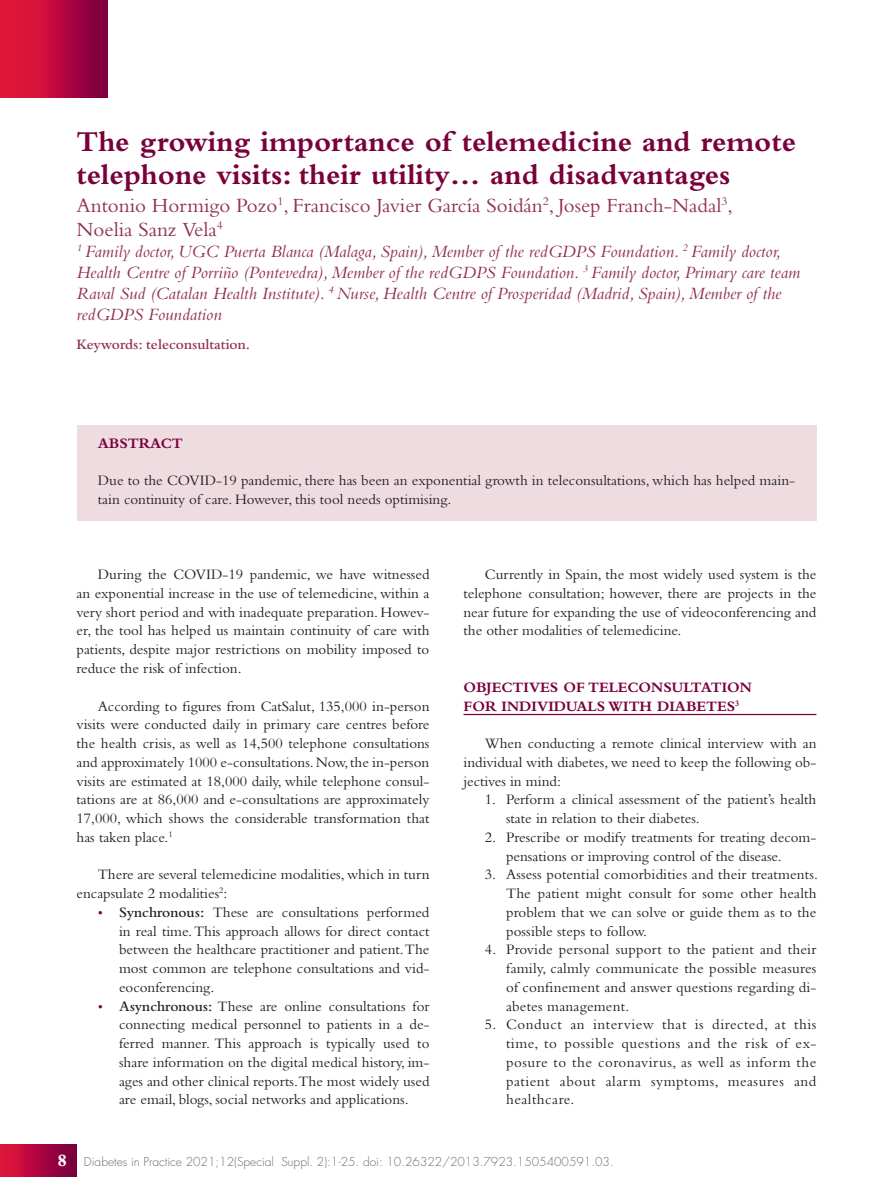
<style>
.page{position:relative;width:893px;height:1191px;background:#fff}
.page>*{position:absolute;margin:0;border:0;box-sizing:border-box;transform-origin:0 0}
.t1{font:700 30px/33px "Bembo";color:#7a003b}
.t2{font:21px/24px "Bembo";color:#912f57}
.t3{font:italic 18px/21px "Bembo";color:#912f57}
.t4{font:15px/18.8px "Bembo";color:#231f20;text-align:justify}
.t5{font:700 15px/18.8px "Bembo";color:#7a003b}
.t6{font:600 15px "Bembo";color:#912f57}
.t7{font:300 12px "Futura";color:#6c6d70}
.s1{font-weight:600;color:#7a003b}
.s2{font-weight:600}
.s3{font-family:"Bembo";font-weight:800;font-size:18px;color:#fff}
</style>
<div class="page">
<svg style="left:0;top:0;width:108px;height:97px;background:#b90a3c"></svg>
<div style="left:0;top:1144px;width:77px;height:32px;background:linear-gradient(to right,#e7143c,#750040)"></div>
<div style="left:77px;top:425px;width:739px;height:39px;background:#eedce1"></div>
<div style="left:77px;top:461px;width:739px;height:59px;background:#eedce1"></div>
<hr style="left:463px;top:714px;width:353px;height:1px;background:#7a003b">
<h1 class="t1" style="left:77px;top:124px;width:721px">The growing importance of telemedicine and remote telephone visits: their utility… and disadvantages</h1>
<h2 class="t2" style="left:77px;top:193px;width:658px">Antonio Hormigo Pozo<sup>1</sup>, Francisco Javier García Soidán<sup>2</sup>, Josep Franch-Nadal<sup>3</sup>,<br>Noelia Sanz Vela<sup>4</sup></h2>
<p class="t3" style="left:77px;top:240px;width:725px"><sup>1</sup> Family doctor, UGC Puerta Blanca (Malaga, Spain), Member of the redGDPS Foundation. <sup>2</sup> Family doctor, Health Centre of Porriño (Pontevedra), Member of the redGDPS Foundation. <sup>3</sup> Family doctor, Primary care team Raval Sud (Catalan Health Institute). <sup>4</sup> Nurse, Health Centre of Prosperidad (Madrid, Spain), Member of the redGDPS Foundation</p>
<p class="t6" style="left:77px;top:336px;width:175px">Keywords: teleconsultation.</p>
<p class="t5" style="left:98px;top:434px;width:86px">ABSTRACT</p>
<p class="t4" style="left:98px;top:471px;width:699px">Due to the COVID-19 pandemic, there has been an exponential growth in teleconsultations, which has helped main&shy;tain continuity of care. However, this tool needs optimising.</p>
<p class="t4" style="left:77px;top:565px;width:354px;text-indent:21px">During the COVID-19 pandemic, we have witnessed an exponential increase in the use of telemedicine, within a very short period and with inadequate preparation. Howev&shy;er, the tool has helped us maintain continuity of care with patients, despite major restrictions on mobility imposed to reduce the risk of infection.</p>
<p class="t4" style="left:77px;top:696px;width:354px;text-indent:21px">According to figures from CatSalut, 135,000 in-person visits were conducted daily in primary care centres before the health crisis, as well as 14,500 telephone consultations and approximately 1000 e-consultations. Now, the in-person visits are estimated at 18,000 daily, while telephone consul&shy;tations are at 86,000 and e-consultations are approximately 17,000, which shows the considerable transformation that has taken place.<sup>1</sup></p>
<p class="t4" style="left:77px;top:865px;width:354px;text-indent:21px">There are several telemedicine modalities, which in turn encapsulate 2 modalities<sup>2</sup>:</p>
<p class="t4" style="left:119px;top:902px;width:312px;text-indent:-21px"><span class="s1">•</span> <span class="s2">Synchronous:</span> These are consultations performed in real time. This approach allows for direct contact between the healthcare practitioner and patient. The most common are telephone consultations and vid&shy;eoconferencing.</p>
<p class="t4" style="left:119px;top:996px;width:312px;text-indent:-21px"><span class="s1">•</span> <span class="s2">Asynchronous:</span> These are online consultations for connecting medical personnel to patients in a de&shy;ferred manner. This approach is typically used to share information on the digital medical history, im&shy;ages and other clinical reports.The most widely used are email, blogs, social networks and applications.</p>
<p class="t4" style="left:463px;top:565px;width:354px;text-indent:21px">Currently in Spain, the most widely used system is the telephone consultation; however, there are projects in the near future for expanding the use of videoconferencing and the other modalities of telemedicine.</p>
<p class="t5" style="left:463px;top:677px;width:290px">OBJECTIVES OF TELECONSULTATION<br>FOR INDIVIDUALS WITH DIABETES<sup>3</sup></p>
<p class="t4" style="left:463px;top:733px;width:354px;text-indent:21px">When conducting a remote clinical interview with an individual with diabetes, we need to keep the following ob&shy;jectives in mind:</p>
<p class="t4" style="left:506px;top:790px;width:312px;text-indent:-21px">1. Perform a clinical assessment of the patient’s health state in relation to their diabetes.</p>
<p class="t4" style="left:506px;top:827px;width:312px;text-indent:-21px">2. Prescribe or modify treatments for treating decom&shy;pensations or improving control of the disease.</p>
<p class="t4" style="left:506px;top:865px;width:313px;text-indent:-21px">3. Assess potential comorbidities and their treatments.<br>The patient might consult for some other health problem that we can solve or guide them as to the possible steps to follow.</p>
<p class="t4" style="left:506px;top:940px;width:312px;text-indent:-21px">4. Provide personal support to the patient and their family, calmly communicate the possible measures of confinement and answer questions regarding di&shy;abetes management.</p>
<p class="t4" style="left:506px;top:1015px;width:312px;text-indent:-21px">5. Conduct an interview that is directed, at this time, to possible questions and the risk of ex&shy;posure to the coronavirus, as well as inform the patient about alarm symptoms, measures and healthcare.</p>
<p class="t7" style="left:58px;top:1154px;width:558px"><span class="s3">8</span> Diabetes in Practice 2021;12(Special Suppl. 2):1-25. doi: 10.26322/2013.7923.1505400591.03.</p>
</div>
